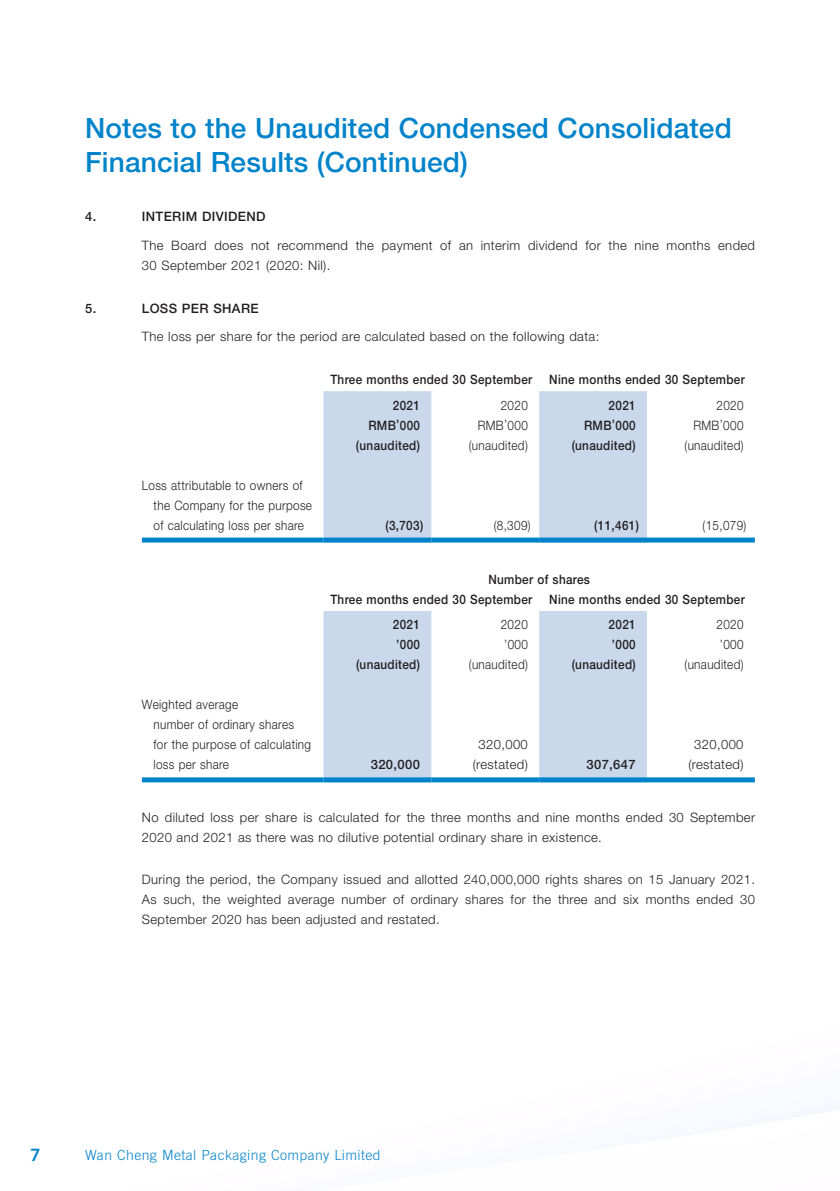
<style>
.page{position:relative;width:840px;height:1191px;background:#fff}
.page>*{position:absolute;margin:0;border:0;box-sizing:border-box;transform-origin:0 0}
.t1{font:500 28px/34px "Helvetica Neue LT Std";letter-spacing:.005em;color:#0083ca}
.t2{font:17px "Trade Gothic LT Std Bd 2";color:#0083ca}
.t3{font:300 14px "Trade Gothic LT Std";letter-spacing:.03em;color:#0083ca}
.t4{font:300 13px/20px "Helvetica Neue LT Std";letter-spacing:.03em;color:#231f20}
.t5{font:300 13px/20px "Helvetica Neue LT Std";letter-spacing:.03em;color:#231f20;scale:.9 1}
.t6{font:500 13px/20px "Helvetica Neue LT Std";letter-spacing:.03em;color:#231f20;scale:.9 1}
.t7{font:500 13px "Helvetica Neue LT Std";letter-spacing:.03em;color:#231f20}
</style>
<div class="page">
<svg style="left:323px;top:391px;width:323px;height:146px;fill:#c9d9eb"></svg>
<div style="left:142px;top:537px;width:181px;height:5px;background:#0083ca"></div>
<div style="left:323px;top:537px;width:108px;height:5px;background:#0083ca"></div>
<div style="left:431px;top:537px;width:108px;height:5px;background:#0083ca"></div>
<div style="left:539px;top:537px;width:107px;height:5px;background:#0083ca"></div>
<div style="left:646px;top:537px;width:108px;height:5px;background:#0083ca"></div>
<svg style="left:323px;top:611px;width:323px;height:166px;fill:#c9d9eb"></svg>
<div style="left:142px;top:777px;width:181px;height:5px;background:#0083ca"></div>
<div style="left:323px;top:777px;width:108px;height:5px;background:#0083ca"></div>
<div style="left:431px;top:777px;width:108px;height:5px;background:#0083ca"></div>
<div style="left:539px;top:777px;width:107px;height:5px;background:#0083ca"></div>
<div style="left:646px;top:777px;width:108px;height:5px;background:#0083ca"></div>
<h1 class="t1" style="left:85px;top:111px;width:647px">Notes to the Unaudited Condensed Consolidated<br>Financial Results (Continued)</h1>
<p class="t7" style="left:85px;top:209px;width:13px">4.</p>
<p class="t7" style="left:142px;top:209px;width:125px">INTERIM DIVIDEND</p>
<p class="t4" style="left:142px;top:235px;width:614px">The Board does not recommend the payment of an interim dividend for the nine months ended<br>30 September 2021 (2020: Nil).</p>
<p class="t7" style="left:85px;top:300px;width:13px">5.</p>
<p class="t7" style="left:142px;top:300px;width:118px">LOSS PER SHARE</p>
<p class="t4" style="left:142px;top:326px;width:458px">The loss per share for the period are calculated based on the following data:</p>
<p class="t6" style="left:330px;top:369px;width:226px">Three months ended 30 September</p>
<p class="t6" style="left:549px;top:369px;width:219px">Nine months ended 30 September</p>
<p class="t6" style="left:393px;top:395px;width:32px">2021</p>
<p class="t5" style="left:500px;top:394px;width:32px">2020</p>
<p class="t6" style="left:608px;top:395px;width:32px">2021</p>
<p class="t5" style="left:716px;top:394px;width:32px">2020</p>
<p class="t6" style="left:368px;top:415px;width:59px">RMB’000</p>
<p class="t5" style="left:477px;top:414px;width:57px">RMB’000</p>
<p class="t6" style="left:583px;top:415px;width:59px">RMB’000</p>
<p class="t5" style="left:693px;top:414px;width:57px">RMB’000</p>
<p class="t6" style="left:356px;top:435px;width:73px">(unaudited)</p>
<p class="t5" style="left:468px;top:434px;width:67px">(unaudited)</p>
<p class="t6" style="left:571px;top:435px;width:73px">(unaudited)</p>
<p class="t5" style="left:684px;top:434px;width:67px">(unaudited)</p>
<p class="t5" style="left:153px;top:474px;width:177px;text-indent:-12px">Loss attributable to owners of the Company for the purpose of calculating loss per share</p>
<p class="t6" style="left:385px;top:515px;width:43px">(3,703)</p>
<p class="t5" style="left:493px;top:514px;width:42px">(8,309)</p>
<p class="t6" style="left:594px;top:515px;width:51px">(11,461)</p>
<p class="t5" style="left:702px;top:514px;width:50px">(15,079)</p>
<p class="t6" style="left:330px;top:569px;width:290px;text-indent:158px">Number of shares<br>Three months ended 30 September</p>
<p class="t6" style="left:549px;top:589px;width:219px">Nine months ended 30 September</p>
<p class="t5" style="left:153px;top:694px;width:176px;text-indent:-12px">Weighted average<br>number of ordinary shares for the purpose of calculating loss per share</p>
<p class="t6" style="left:393px;top:614px;width:32px">2021</p>
<p class="t5" style="left:500px;top:614px;width:32px">2020</p>
<p class="t6" style="left:608px;top:614px;width:32px">2021</p>
<p class="t5" style="left:716px;top:614px;width:32px">2020</p>
<p class="t6" style="left:396px;top:634px;width:28px">’000</p>
<p class="t5" style="left:504px;top:634px;width:28px">’000</p>
<p class="t6" style="left:611px;top:634px;width:28px">’000</p>
<p class="t5" style="left:719px;top:634px;width:28px">’000</p>
<p class="t6" style="left:356px;top:654px;width:73px">(unaudited)</p>
<p class="t5" style="left:468px;top:654px;width:67px">(unaudited)</p>
<p class="t6" style="left:571px;top:654px;width:73px">(unaudited)</p>
<p class="t5" style="left:684px;top:654px;width:67px">(unaudited)</p>
<p class="t7" style="left:370px;top:757px;width:51px">320,000</p>
<p class="t4" style="left:472px;top:734px;width:57px;text-align:center">320,000 (restated)</p>
<p class="t7" style="left:586px;top:757px;width:51px">307,647</p>
<p class="t4" style="left:688px;top:734px;width:57px;text-align:center">320,000 (restated)</p>
<p class="t4" style="left:142px;top:807px;width:614px">No diluted loss per share is calculated for the three months and nine months ended 30 September<br>2020 and 2021 as there was no dilutive potential ordinary share in existence.</p>
<p class="t4" style="left:142px;top:869px;width:614px;text-align:justify">During the period, the Company issued and allotted 240,000,000 rights shares on 15 January 2021.<br>As such, the weighted average number of ordinary shares for the three and six months ended 30<br>September 2020 has been adjusted and restated.</p>
<h2 class="t2" style="left:30px;top:1144px;width:12px">7</h2>
<p class="t3" style="left:85px;top:1146px;width:297px">Wan Cheng Metal Packaging Company Limited</p>
</div>
